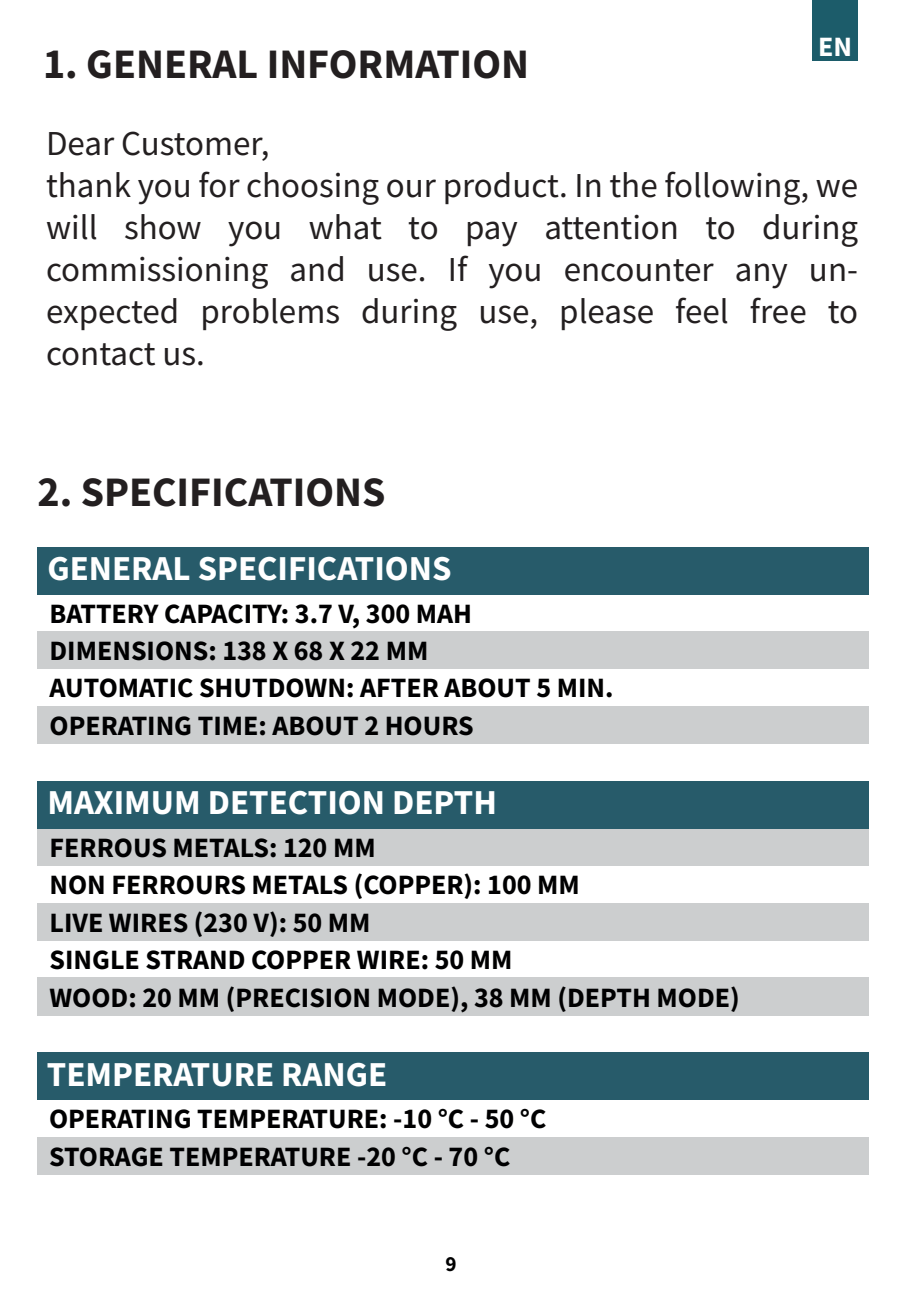
<style>
.page{position:relative;width:903px;height:1290px;background:#fff}
.page>*{position:absolute;margin:0;border:0;box-sizing:border-box;transform-origin:0 0}
.t1{font:700 42px "Source Sans Pro";color:#231f20}
.t2{font:35px/42px "Source Sans Pro";color:#231f20}
.t3{font:700 35px "Source Sans Pro";color:#fff}
.t4{font:700 28px/37.4px "Source Sans Pro";color:#000001}
.t5{font:700 28px "Source Sans Pro";color:#fff}
.t6{font:700 21px "Source Sans Pro";color:#000001}
</style>
<div class="page">
<div style="left:38px;top:632px;width:831px;height:37px;background:#cccecf"></div>
<div style="left:38px;top:546px;width:831px;height:48px;background:#275b6a"></div>
<div style="left:38px;top:706px;width:831px;height:37px;background:#cccecf"></div>
<div style="left:38px;top:828px;width:831px;height:38px;background:#cccecf"></div>
<div style="left:38px;top:780px;width:831px;height:48px;background:#275b6a"></div>
<div style="left:38px;top:903px;width:831px;height:37px;background:#cccecf"></div>
<div style="left:38px;top:977px;width:831px;height:39px;background:#cccecf"></div>
<div style="left:37px;top:1137px;width:831px;height:37px;background:#cccecf"></div>
<div style="left:37px;top:1052px;width:831px;height:48px;background:#275b6a"></div>
<div style="left:812px;top:0;width:46px;height:60px;background:#1c5c6a"></div>
<h1 class="t1" style="left:43px;top:35px;width:487px">1. GENERAL INFORMATION</h1>
<p class="t5" style="left:818px;top:28px;width:35px">EN</p>
<p class="t2" style="left:46px;top:122px;width:813px">Dear Customer,<br>thank you for choosing our product. In the following, we will show you what to pay attention to during commissioning and use. If you encounter any un&shy;expected problems during use, please feel free to contact us.</p>
<h1 class="t1" style="left:38px;top:463px;width:349px">2. SPECIFICATIONS</h1>
<p class="t3" style="left:47px;top:545px;width:406px">GENERAL SPECIFICATIONS</p>
<p class="t4" style="left:50px;top:595px;width:565px">BATTERY CAPACITY: 3.7 V, 300 MAH<br>DIMENSIONS: 138 X 68 X 22 MM<br>AUTOMATIC SHUTDOWN: AFTER ABOUT 5 MIN.<br>OPERATING TIME: ABOUT 2 HOURS</p>
<p class="t3" style="left:47px;top:779px;width:451px">MAXIMUM DETECTION DEPTH</p>
<p class="t4" style="left:50px;top:828px;width:692px">FERROUS METALS: 120 MM<br>NON FERROURS METALS (COPPER): 100 MM<br>LIVE WIRES (230 V): 50 MM<br>SINGLE STRAND COPPER WIRE: 50 MM<br>WOOD: 20 MM (PRECISION MODE), 38 MM (DEPTH MODE)</p>
<p class="t3" style="left:47px;top:1050px;width:342px">TEMPERATURE RANGE</p>
<p class="t4" style="left:49px;top:1100px;width:499px">OPERATING TEMPERATURE: -10 °C - 50 °C</p>
<p class="t4" style="left:49px;top:1137px;width:463px">STORAGE TEMPERATURE -20 °C - 70 °C</p>
<p class="t6" style="left:445px;top:1250px;width:13px">9</p>
</div>
